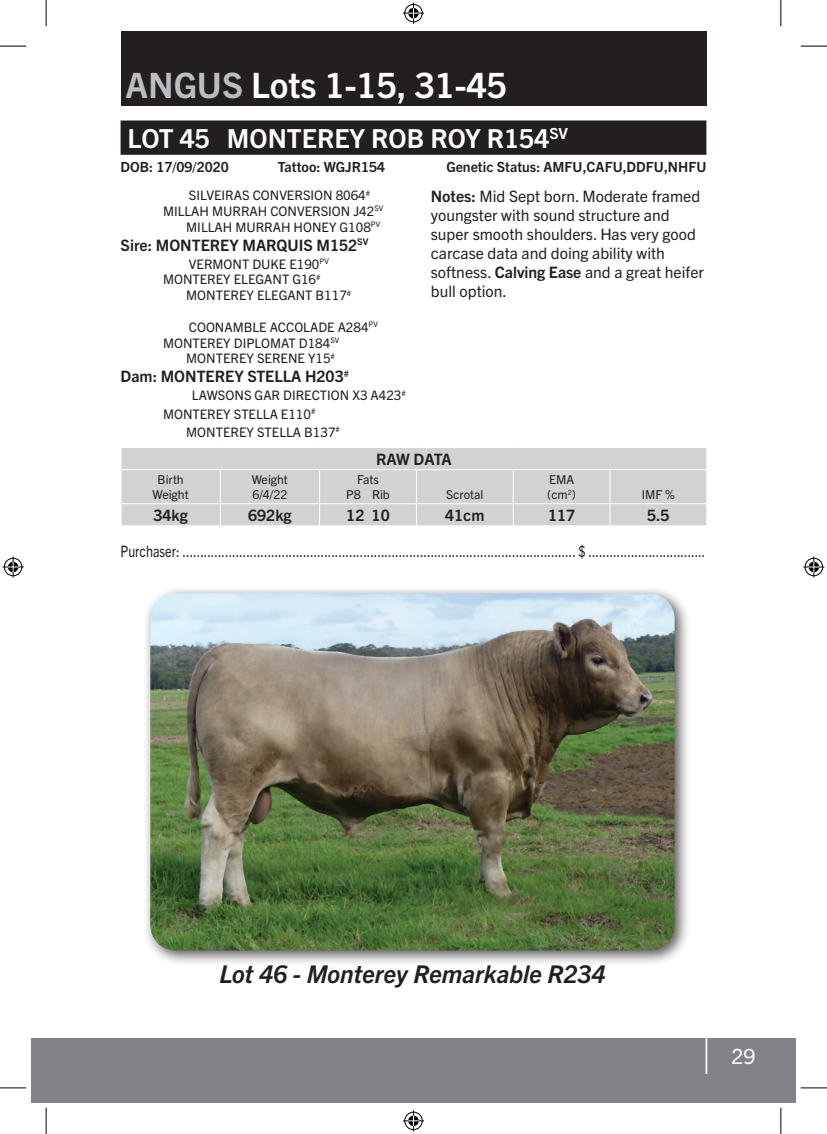
<style>
.page{position:relative;width:827px;height:1134px;background:#fff}
.page>*{position:absolute;margin:0;border:0;box-sizing:border-box;transform-origin:0 0}
.t1{font:700 35px "Trade Gothic Next LT Pro";color:#fff}
.t2{font:700 26.25px "Trade Gothic Next LT Pro";color:#fff}
.t3{font:italic 700 24.5px "Trade Gothic Next LT Pro";color:#231f20}
.t4{font:21px "Trade Gothic Next LT Pro";color:#fff}
.t5{font:15.75px/18.9px "Trade Gothic Next LT Pro";color:#231f20}
.t6{font:15.75px "Trade Gothic Next LT Pro";color:#231f20;scale:.8 1}
.t7{font:700 15.75px "Trade Gothic Next LT Pro";color:#231f20}
.t8{font:700 14px "Trade Gothic Next LT Pro";color:#231f20}
.t9{font:13.12px "Trade Gothic Next LT Pro";color:#231f20}
.t10{font:12.25px/14.7px "Trade Gothic Next LT Pro";color:#231f20;text-align:center}
.s1{color:#bcbdc0}
.s2{font-weight:700}
</style>
<div class="page">
<div style="left:31px;top:1038px;width:764px;height:65px;background:#808285"></div>
<hr style="left:705px;top:1038px;width:2px;height:36px;background:#fff">
<div style="left:121px;top:31px;width:585px;height:75px;background:#231f20"></div>
<div style="left:143px;top:586px;width:547px;height:380px;background:#231f20;opacity:.75"></div>
<img style="left:150px;top:593px;width:524px;height:357px">
<div style="left:122px;top:448px;width:584px;height:77px;background:#d1d2d4"></div>
<svg style="left:121px;top:448px;width:1px;height:21px"></svg>
<svg style="left:706px;top:448px;width:1px;height:21px"></svg>
<hr style="left:121px;top:469px;width:99px;height:1px;background:#fff">
<hr style="left:220px;top:469px;width:99px;height:1px;background:#fff">
<hr style="left:220px;top:470px;width:1px;height:33px;background:#fff">
<hr style="left:319px;top:469px;width:97px;height:1px;background:#fff">
<hr style="left:319px;top:470px;width:1px;height:33px;background:#fff">
<hr style="left:416px;top:469px;width:97px;height:1px;background:#fff">
<hr style="left:416px;top:470px;width:1px;height:33px;background:#fff">
<hr style="left:513px;top:469px;width:97px;height:1px;background:#fff">
<hr style="left:512px;top:470px;width:1px;height:33px;background:#fff">
<hr style="left:610px;top:469px;width:97px;height:1px;background:#fff">
<hr style="left:609px;top:470px;width:1px;height:33px;background:#fff">
<hr style="left:121px;top:503px;width:99px;height:1px;background:#fff">
<svg style="left:121px;top:504px;width:1px;height:21px"></svg>
<hr style="left:220px;top:503px;width:99px;height:1px;background:#fff">
<svg style="left:220px;top:504px;width:1px;height:21px"></svg>
<hr style="left:319px;top:503px;width:97px;height:1px;background:#fff">
<svg style="left:319px;top:504px;width:1px;height:21px"></svg>
<hr style="left:416px;top:503px;width:97px;height:1px;background:#fff">
<svg style="left:416px;top:504px;width:1px;height:21px"></svg>
<hr style="left:513px;top:503px;width:97px;height:1px;background:#fff">
<svg style="left:512px;top:504px;width:1px;height:21px"></svg>
<hr style="left:610px;top:503px;width:97px;height:1px;background:#fff">
<svg style="left:609px;top:504px;width:1px;height:21px"></svg>
<svg style="left:706px;top:504px;width:1px;height:21px"></svg>
<div style="left:121px;top:121px;width:585px;height:34px;background:#231f20"></div>
<svg style="left:0;top:46px;width:26px;height:1px"></svg>
<svg style="left:800px;top:46px;width:26px;height:1px"></svg>
<svg style="left:0;top:1088px;width:26px;height:1px"></svg>
<svg style="left:800px;top:1088px;width:26px;height:1px"></svg>
<svg style="left:46px;top:0;width:1px;height:26px"></svg>
<svg style="left:46px;top:1108px;width:1px;height:26px"></svg>
<svg style="left:780px;top:0;width:1px;height:26px"></svg>
<svg style="left:780px;top:1108px;width:1px;height:26px"></svg>
<svg style="left:403px;top:3px;width:21px;height:21px"></svg>
<svg style="left:403px;top:1110px;width:21px;height:21px"></svg>
<svg style="left:3px;top:556px;width:21px;height:21px"></svg>
<svg style="left:803px;top:556px;width:21px;height:21px"></svg>
<h1 class="t1" style="left:125px;top:61px;width:383px"><span class="s1">ANGUS</span> Lots 1-15, 31-45</h1>
<h2 class="t2" style="left:128px;top:120px;width:442px">LOT 45 MONTEREY ROB ROY R154<sup>SV</sup></h2>
<p class="t8" style="left:121px;top:157px;width:110px">DOB: 17/09/2020</p>
<p class="t8" style="left:278px;top:157px;width:109px">Tattoo: WGJR154</p>
<p class="t8" style="left:446px;top:157px;width:261px">Genetic Status: AMFU,CAFU,DDFU,NHFU</p>
<p class="t9" style="left:189px;top:186px;width:183px">SILVEIRAS CONVERSION 8064<sup>#</sup></p>
<p class="t9" style="left:163px;top:202px;width:222px">MILLAH MURRAH CONVERSION J42<sup>SV</sup></p>
<p class="t9" style="left:186px;top:218px;width:195px">MILLAH MURRAH HONEY G108<sup>PV</sup></p>
<p class="t7" style="left:121px;top:234px;width:249px">Sire: MONTEREY MARQUIS M152<sup>SV</sup></p>
<p class="t9" style="left:189px;top:255px;width:141px">VERMONT DUKE E190<sup>PV</sup></p>
<p class="t9" style="left:163px;top:271px;width:159px">MONTEREY ELEGANT G16<sup>#</sup></p>
<p class="t9" style="left:186px;top:286px;width:166px">MONTEREY ELEGANT B117<sup>#</sup></p>
<p class="t9" style="left:189px;top:318px;width:190px">COONAMBLE ACCOLADE A284<sup>PV</sup></p>
<p class="t9" style="left:163px;top:334px;width:178px">MONTEREY DIPLOMAT D184<sup>SV</sup></p>
<p class="t9" style="left:186px;top:349px;width:150px">MONTEREY SERENE Y15<sup>#</sup></p>
<p class="t7" style="left:121px;top:365px;width:230px">Dam: MONTEREY STELLA H203<sup>#</sup></p>
<p class="t9" style="left:192px;top:386px;width:215px">LAWSONS GAR DIRECTION X3 A423<sup>#</sup></p>
<p class="t9" style="left:163px;top:405px;width:154px">MONTEREY STELLA E110<sup>#</sup></p>
<p class="t9" style="left:186px;top:423px;width:155px">MONTEREY STELLA B137<sup>#</sup></p>
<p class="t5" style="left:431px;top:186px;width:274px"><span class="s2">Notes:</span> Mid Sept born. Moderate framed youngster with sound structure and super smooth shoulders. Has very good carcase data and doing ability with softness. <span class="s2">Calving Ease</span> and a great heifer bull option.</p>
<p class="t7" style="left:376px;top:448px;width:77px">RAW DATA</p>
<p class="t10" style="left:153px;top:471px;width:38px">Birth<br>Weight</p>
<p class="t10" style="left:252px;top:471px;width:38px;text-align:left">Weight<br>6/4/22</p>
<p class="t10" style="left:346px;top:471px;width:45px">Fats<br>P8 Rib</p>
<p class="t10" style="left:446px;top:486px;width:39px">Scrotal</p>
<p class="t10" style="left:547px;top:471px;width:30px;text-align:left">EMA (cm<sup>2</sup>)</p>
<p class="t10" style="left:641px;top:486px;width:35px">IMF %</p>
<p class="t7" style="left:153px;top:504px;width:36px">34kg</p>
<p class="t7" style="left:248px;top:504px;width:45px">692kg</p>
<p class="t7" style="left:346px;top:504px;width:45px">12 10</p>
<p class="t7" style="left:445px;top:504px;width:41px">41cm</p>
<p class="t7" style="left:548px;top:504px;width:29px">117</p>
<p class="t7" style="left:647px;top:504px;width:24px">5.5</p>
<p class="t6" style="left:121px;top:540px;width:732px">Purchaser: ............................................................................................................... $ .................................</p>
<h3 class="t3" style="left:219px;top:957px;width:387px">Lot 46 - Monterey Remarkable R234</h3>
<h3 class="t4" style="left:731px;top:1042px;width:26px">29</h3>
</div>
